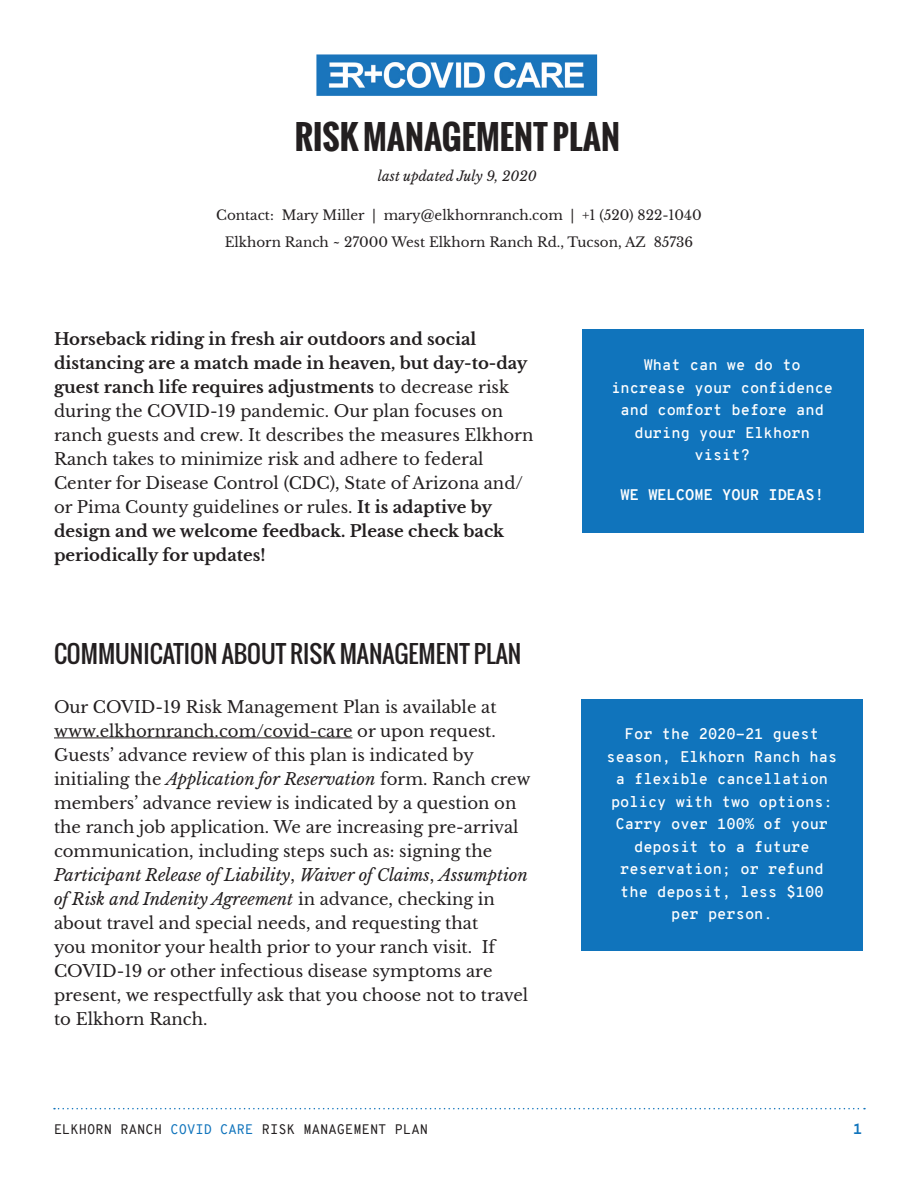
<style>
.page{position:relative;width:918px;height:1188px;background:#fff}
.page>*{position:absolute;margin:0;border:0;box-sizing:border-box;transform-origin:0 0}
.t1{font:700 33px "Oswald";color:#231f20}
.t2{font:24px "Oswald";color:#231f20}
.t3{font:16.5px/24px "Libre Baskerville";color:#231f20}
.t4{font:600 15px/22.5px "Overpass Mono";color:#fff;text-align:center}
.t5{font:700 15px "Overpass Mono";color:#fff}
.t6{font:700 15px "Overpass Mono";color:#1074bc}
.t7{font:13.5px "Libre Baskerville";color:#231f20}
.t8{font:13.5px "Overpass Mono";color:#231f20}
.t9{font:italic 13.5px "Libre Baskerville";color:#231f20}
.s1{font-weight:700}
.s2{font-style:italic}
.s3{color:#1074bc}
</style>
<div class="page">
<div style="left:582px;top:329px;width:282px;height:203px;background:#1074bc"></div>
<div style="left:581px;top:700px;width:282px;height:251px;background:#1074bc"></div>
<img style="left:316px;top:54px;width:282px;height:42px">
<hr style="left:54px;top:737px;width:299px;height:1px;background:#231f20">
<svg style="left:54px;top:1108px;width:811px;height:1px"></svg>
<p class="t1" style="left:295px;top:113px;width:327px">RISK MANAGEMENT PLAN</p>
<p class="t9" style="left:378px;top:168px;width:160px">last updated July 9, 2020</p>
<p class="t7" style="left:216px;top:207px;width:487px">Contact: Mary Miller | mary@elkhornranch.com | +1 (520) 822-1040</p>
<p class="t7" style="left:225px;top:234px;width:470px">Elkhorn Ranch ~ 27000 West Elkhorn Ranch Rd., Tucson, AZ 85736</p>
<p class="t3" style="left:54px;top:327px;width:481px"><span class="s1">Horseback riding in fresh air outdoors and social distancing are a match made in heaven, but day-to-day guest ranch life requires adjustments</span> to decrease risk during the COVID-19 pandemic. Our plan focuses on ranch guests and crew. It describes the measures Elkhorn Ranch takes to minimize risk and adhere to federal Center for Disease Control (CDC), State of Arizona and/ or Pima County guidelines or rules. <span class="s1">It is adaptive by design and we welcome feedback. Please check back periodically for updates!</span></p>
<p class="t2" style="left:54px;top:636px;width:469px">COMMUNICATION ABOUT RISK MANAGEMENT PLAN</p>
<p class="t3" style="left:54px;top:695px;width:478px">Our COVID-19 Risk Management Plan is available at www.elkhornranch.com/covid-care or upon request.<br>Guests’ advance review of this plan is indicated by initialing the <span class="s2">Application for Reservation</span> form. Ranch crew members’ advance review is indicated by a question on the ranch job application. We are increasing pre-arrival communication, including steps such as: signing the <span class="s2">Participant Release of Liability</span>, <span class="s2">Waiver of Claims</span>, <span class="s2">Assumption of Risk and Indenity Agreement</span> in advance, checking in about travel and special needs, and requesting that<br>you monitor your health prior to your ranch visit. If COVID-19 or other infectious disease symptoms are present, we respectfully ask that you choose not to travel to Elkhorn Ranch.</p>
<p class="t4" style="left:611px;top:354px;width:223px">What can we do to increase your confidence and comfort before and during your Elkhorn visit?</p>
<p class="t5" style="left:621px;top:484px;width:205px">WE WELCOME YOUR IDEAS!</p>
<p class="t4" style="left:625px;top:723px;width:196px">For the 2020-21 guest</p>
<p class="t4" style="left:607px;top:746px;width:232px">season, Elkhorn Ranch has a flexible cancellation</p>
<p class="t4" style="left:611px;top:791px;width:223px">policy with two options:<br>Carry over 100% of your</p>
<p class="t4" style="left:634px;top:836px;width:177px">deposit to a future</p>
<p class="t4" style="left:620px;top:858px;width:205px">reservation; or refund the deposit, less $100 per person.</p>
<p class="t8" style="left:54px;top:1120px;width:376px">ELKHORN RANCH <span class="s3">COVID CARE</span> RISK MANAGEMENT PLAN</p>
<p class="t6" style="left:853px;top:1119px;width:11px">1</p>
</div>
